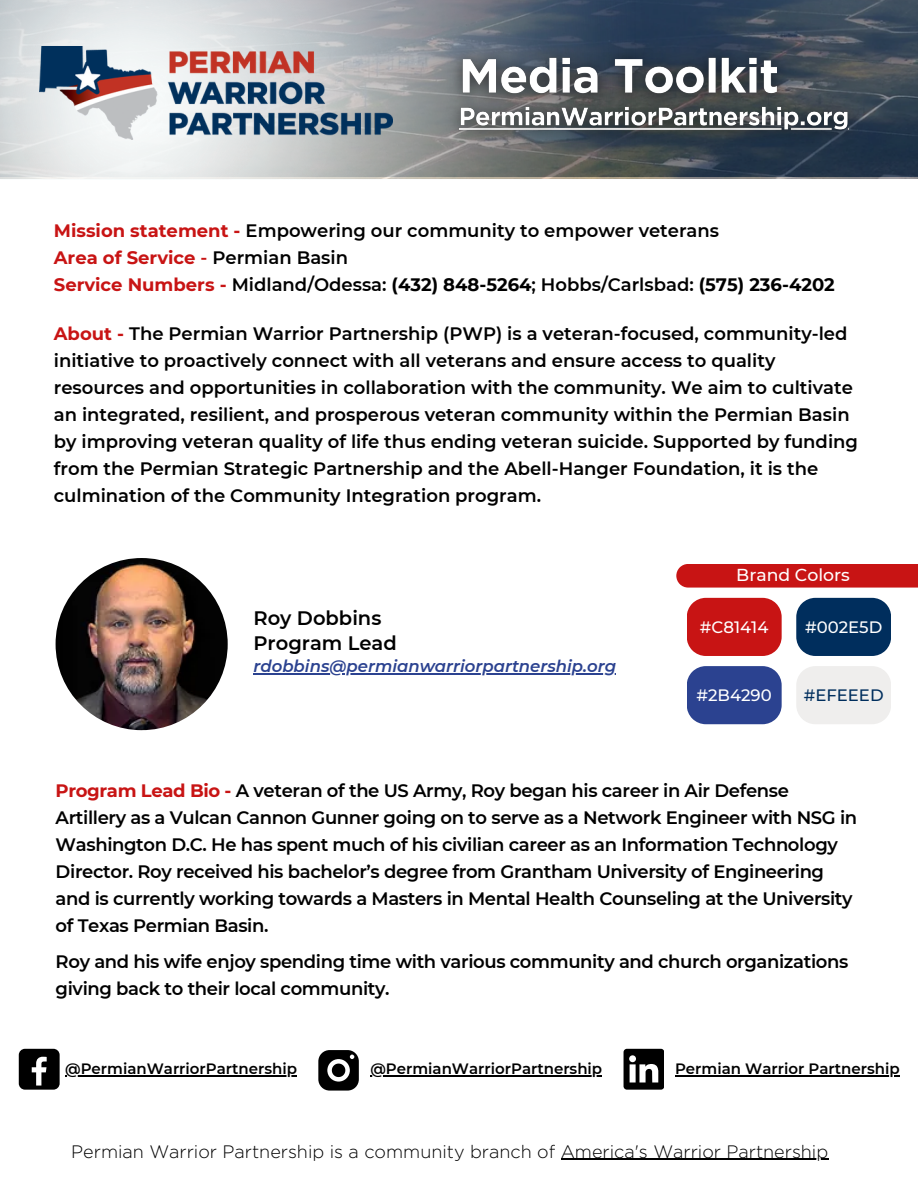
<style>
.page{position:relative;width:918px;height:1188px;background:#fff}
.page>*{position:absolute;margin:0;border:0;box-sizing:border-box;transform-origin:0 0}
.t1{font:600 19.5px "Montserrat";color:#000}
.t2{font:600 18px/27px "Montserrat";color:#000}
.t3{font:600 18px/27px "Montserrat";letter-spacing:-.02em;color:#000}
.t4{font:300 18px "Gotham";color:#000}
.t5{font:700 18px "Montserrat";color:#c81414}
.t6{font:500 17.25px "Montserrat";color:#fff}
.t7{font:italic 600 16.5px "Montserrat";color:#2b4290}
.t8{font:500 16.5px "Montserrat";color:#fff}
.t9{font:500 16.5px "Montserrat";color:#002e5d}
.t10{font:600 15px "Montserrat";color:#000}
.s1{font-weight:700;color:#c81414}
.s2{font-weight:600}
.s3{font-weight:600;color:#000}
.s4{font-weight:700}
</style>
<div class="page">
<img style="left:659px;top:0;width:259px;height:179px">
<img style="left:0;top:0;width:659px;height:179px">
<img style="left:39px;top:47px;width:353px;height:93px">
<img style="left:56px;top:558px;width:172px;height:172px;border-radius:50%">
<svg style="left:796px;top:598px;width:95px;height:58px;background:#0e3a66"></svg>
<svg style="left:687px;top:666px;width:95px;height:58px;background:#374d96"></svg>
<svg style="left:687px;top:598px;width:95px;height:58px;background:#cb2121"></svg>
<div style="left:796px;top:666px;width:95px;height:58px;background:#efeeed"></div>
<div style="left:676px;top:564px;width:242px;height:24px;background:#c81414"></div>
<img style="left:438px;top:38px;width:431px;height:114px">
<hr style="left:253px;top:673px;width:77px;height:1px;background:#2b4290">
<hr style="left:330px;top:673px;width:286px;height:1px;background:#2b4290">
<hr style="left:561px;top:1159px;width:267px;height:1px;background:#000">
<div style="left:19px;top:1049px;width:40px;height:40px;background:#000;border-radius:6px"></div>
<svg style="left:32px;top:1057px;width:15px;height:29px"></svg>
<hr style="left:65px;top:1076px;width:232px;height:1px;background:#000">
<svg style="left:624px;top:1049px;width:40px;height:40px"></svg>
<hr style="left:675px;top:1076px;width:225px;height:1px;background:#000">
<svg style="left:318px;top:1050px;width:41px;height:41px"></svg>
<hr style="left:370px;top:1076px;width:232px;height:1px;background:#000">
<p class="t2" style="left:54px;top:217px;width:667px"><span class="s1">Mission statement -</span> Empowering our community to empower veterans</p>
<p class="t5" style="left:54px;top:246px;width:296px">Area of Service <span class="s2">-</span> <span class="s3">Permian Basin</span></p>
<p class="t2" style="left:54px;top:271px;width:783px"><span class="s1">Service Numbers -</span> Midland/Odessa: <span class="s4">(432) 848-5264</span>; Hobbs/Carlsbad: <span class="s4">(575) 236-4202</span></p>
<p class="t2" style="left:54px;top:320px;width:806px"><span class="s1">About -</span> The Permian Warrior Partnership (PWP) is a veteran-focused, community-led initiative to proactively connect with all veterans and ensure access to quality resources and opportunities in collaboration with the community. We aim to cultivate an integrated, resilient, and prosperous veteran community within the Permian Basin by improving veteran quality of life thus ending veteran suicide. Supported by funding from the Permian Strategic Partnership and the Abell-Hanger Foundation, it is the culmination of the Community Integration program.</p>
<p class="t1" style="left:253px;top:606px;width:129px">Roy Dobbins</p>
<p class="t1" style="left:253px;top:631px;width:145px">Program Lead</p>
<p class="t7" style="left:253px;top:656px;width:364px">rdobbins@permianwarriorpartnership.org</p>
<p class="t6" style="left:736px;top:564px;width:115px">Brand Colors</p>
<p class="t8" style="left:700px;top:617px;width:70px">#C81414</p>
<p class="t8" style="left:697px;top:685px;width:77px">#2B4290</p>
<p class="t8" style="left:805px;top:617px;width:79px">#002E5D</p>
<p class="t9" style="left:804px;top:685px;width:81px">#EFEEED</p>
<p class="t3" style="left:56px;top:777px;width:803px"><span class="s1">Program Lead Bio -</span> A veteran of the US Army, Roy began his career in Air Defense Artillery as a Vulcan Cannon Gunner going on to serve as a Network Engineer with NSG in Washington D.C. He has spent much of his civilian career as an Information Technology Director. Roy received his bachelor’s degree from Grantham University of Engineering and is currently working towards a Masters in Mental Health Counseling at the University of Texas Permian Basin.</p>
<p class="t3" style="left:56px;top:948px;width:794px">Roy and his wife enjoy spending time with various community and church organizations giving back to their local community.</p>
<p class="t10" style="left:65px;top:1060px;width:233px">@PermianWarriorPartnership</p>
<p class="t10" style="left:370px;top:1060px;width:233px">@PermianWarriorPartnership</p>
<p class="t10" style="left:675px;top:1060px;width:226px">Permian Warrior Partnership</p>
<p class="t4" style="left:71px;top:1141px;width:759px">Permian Warrior Partnership is a community branch of America's Warrior Partnership</p>
</div>
